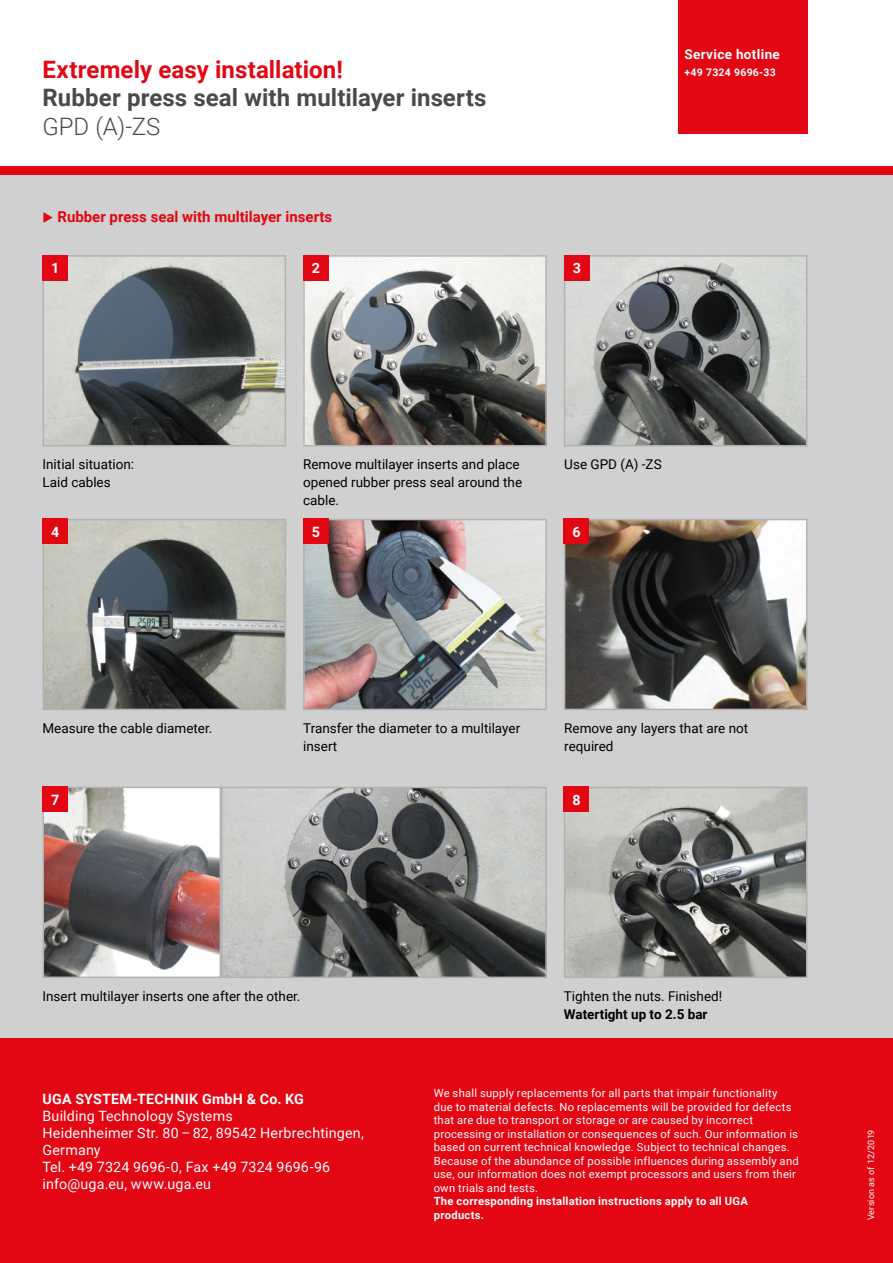
<style>
.page{position:relative;width:893px;height:1263px;background:#fff}
.page>*{position:absolute;margin:0;border:0;box-sizing:border-box;transform-origin:0 0}
.t1{font:700 24px "Roboto";letter-spacing:.005em;color:#4a4a49}
.t2{font:700 24px "Roboto";letter-spacing:.005em;color:#e30613}
.t3{font:300 24px "Roboto";color:#4a4a49}
.t4{font:700 15px "Roboto";color:#e30613}
.t5{font:14.25px/17.1px "Roboto";letter-spacing:.015em;color:#fff}
.t6{font:700 14.25px "Roboto";letter-spacing:.02em;color:#fff}
.t7{font:13.5px/18px "Roboto";color:#000}
.t8{font:700 13.5px "Roboto";color:#000}
.t9{font:700 13.5px "Roboto";letter-spacing:.025em;color:#fff}
.t10{font:11.25px/13.5px "Roboto";letter-spacing:.025em;color:#fff}
.t11{font:700 11.25px/13.5px "Roboto";letter-spacing:.025em;color:#fff}
.t12{font:700 10.5px "Roboto";letter-spacing:.025em;color:#fff}
.t13{font:9px "Roboto";letter-spacing:.02em;color:#fff}
</style>
<div class="page">
<div style="left:0;top:174px;width:893px;height:1089px;background:#d0d0d0"></div>
<div style="left:0;top:166px;width:893px;height:8px;background:#e30613"></div>
<div style="left:0;top:1038px;width:893px;height:225px;background:#e30613"></div>
<img style="left:46px;top:258px;width:237px;height:185px">
<div style="left:43px;top:255px;width:243px;height:191px;border:2px solid #b3b2b2"></div>
<img style="left:46px;top:522px;width:237px;height:185px">
<div style="left:43px;top:519px;width:243px;height:191px;border:2px solid #b3b2b2"></div>
<img style="left:46px;top:790px;width:172px;height:185px">
<div style="left:43px;top:787px;width:178px;height:191px;border:2px solid #b3b2b2"></div>
<img style="left:224px;top:790px;width:320px;height:185px">
<div style="left:221px;top:787px;width:326px;height:191px;border:2px solid #b3b2b2"></div>
<img style="left:306px;top:258px;width:238px;height:185px">
<div style="left:303px;top:255px;width:244px;height:191px;border:2px solid #b3b2b2"></div>
<img style="left:306px;top:522px;width:238px;height:185px">
<div style="left:303px;top:519px;width:244px;height:191px;border:2px solid #b3b2b2"></div>
<img style="left:567px;top:258px;width:237px;height:185px">
<div style="left:564px;top:255px;width:243px;height:191px;border:2px solid #b3b2b2"></div>
<img style="left:567px;top:522px;width:237px;height:185px">
<div style="left:564px;top:519px;width:243px;height:191px;border:2px solid #b3b2b2"></div>
<img style="left:567px;top:790px;width:237px;height:185px">
<div style="left:564px;top:787px;width:243px;height:191px;border:2px solid #b3b2b2"></div>
<div style="left:43px;top:255px;width:25px;height:25px;background:#e30613"></div>
<div style="left:303px;top:255px;width:25px;height:25px;background:#e30613"></div>
<div style="left:564px;top:255px;width:25px;height:25px;background:#e30613"></div>
<div style="left:43px;top:519px;width:25px;height:25px;background:#e30613"></div>
<div style="left:303px;top:519px;width:25px;height:25px;background:#e30613"></div>
<div style="left:564px;top:519px;width:25px;height:25px;background:#e30613"></div>
<div style="left:43px;top:787px;width:25px;height:25px;background:#e30613"></div>
<div style="left:564px;top:787px;width:25px;height:25px;background:#e30613"></div>
<div style="left:678px;top:0;width:130px;height:134px;background:#e30613"></div>
<h1 class="t2" style="left:43px;top:52px;width:302px">Extremely easy installation!</h1>
<h1 class="t1" style="left:43px;top:81px;width:445px">Rubber press seal with multilayer inserts</h1>
<h1 class="t3" style="left:43px;top:110px;width:119px">GPD (A)-ZS</h1>
<h2 class="t4" style="left:43px;top:206px;width:291px">◆ Rubber press seal with multilayer inserts</h2>
<p class="t6" style="left:51px;top:258px;width:10px">1</p>
<p class="t6" style="left:312px;top:258px;width:10px">2</p>
<p class="t6" style="left:573px;top:258px;width:10px">3</p>
<p class="t9" style="left:685px;top:45px;width:97px">Service hotline</p>
<p class="t12" style="left:685px;top:64px;width:93px">+49 7324 9696-33</p>
<p class="t7" style="left:43px;top:455px;width:93px">Initial situation:<br>Laid cables</p>
<p class="t7" style="left:303px;top:455px;width:221px">Remove multilayer inserts and place opened rubber press seal around the cable.</p>
<p class="t7" style="left:564px;top:455px;width:99px">Use GPD (A) -ZS</p>
<p class="t6" style="left:51px;top:522px;width:10px">4</p>
<p class="t6" style="left:312px;top:522px;width:10px">5</p>
<p class="t6" style="left:572px;top:522px;width:10px">6</p>
<p class="t7" style="left:43px;top:719px;width:171px">Measure the cable diameter.</p>
<p class="t7" style="left:303px;top:719px;width:219px">Transfer the diameter to a multilayer insert</p>
<p class="t7" style="left:564px;top:719px;width:186px">Remove any layers that are not required</p>
<p class="t6" style="left:51px;top:790px;width:10px">7</p>
<p class="t6" style="left:572px;top:790px;width:10px">8</p>
<p class="t7" style="left:43px;top:986px;width:259px">Insert multilayer inserts one after the other.</p>
<p class="t7" style="left:564px;top:986px;width:160px">Tighten the nuts. Finished!</p>
<p class="t8" style="left:564px;top:1004px;width:145px">Watertight up to 2.5 bar</p>
<p class="t6" style="left:43px;top:1088px;width:263px">UGA SYSTEM-TECHNIK GmbH &amp; Co. KG</p>
<p class="t5" style="left:43px;top:1106px;width:323px">Building Technology Systems<br>Heidenheimer Str. 80 – 82, 89542 Herbrechtingen,<br>Germany<br>Tel. +49 7324 9696-0, Fax +49 7324 9696-96 info@uga.eu, www.uga.eu</p>
<p class="t10" style="left:434px;top:1086px;width:367px">We shall supply replacements for all parts that impair functionality due to material defects. No replacements will be provided for defects that are due to transport or storage or are caused by incorrect processing or installation or consequences of such. Our information is based on current technical knowledge. Subject to technical changes.<br>Because of the abundance of possible influences during assembly and use, our information does not exempt processors and users from their own trials and tests.</p>
<p class="t11" style="left:434px;top:1194px;width:316px">The corresponding installation instructions apply to all UGA products.</p>
<p class="t13" style="left:865px;top:1220px;width:92px;rotate:-90deg">Version as of 12/2019</p>
</div>
